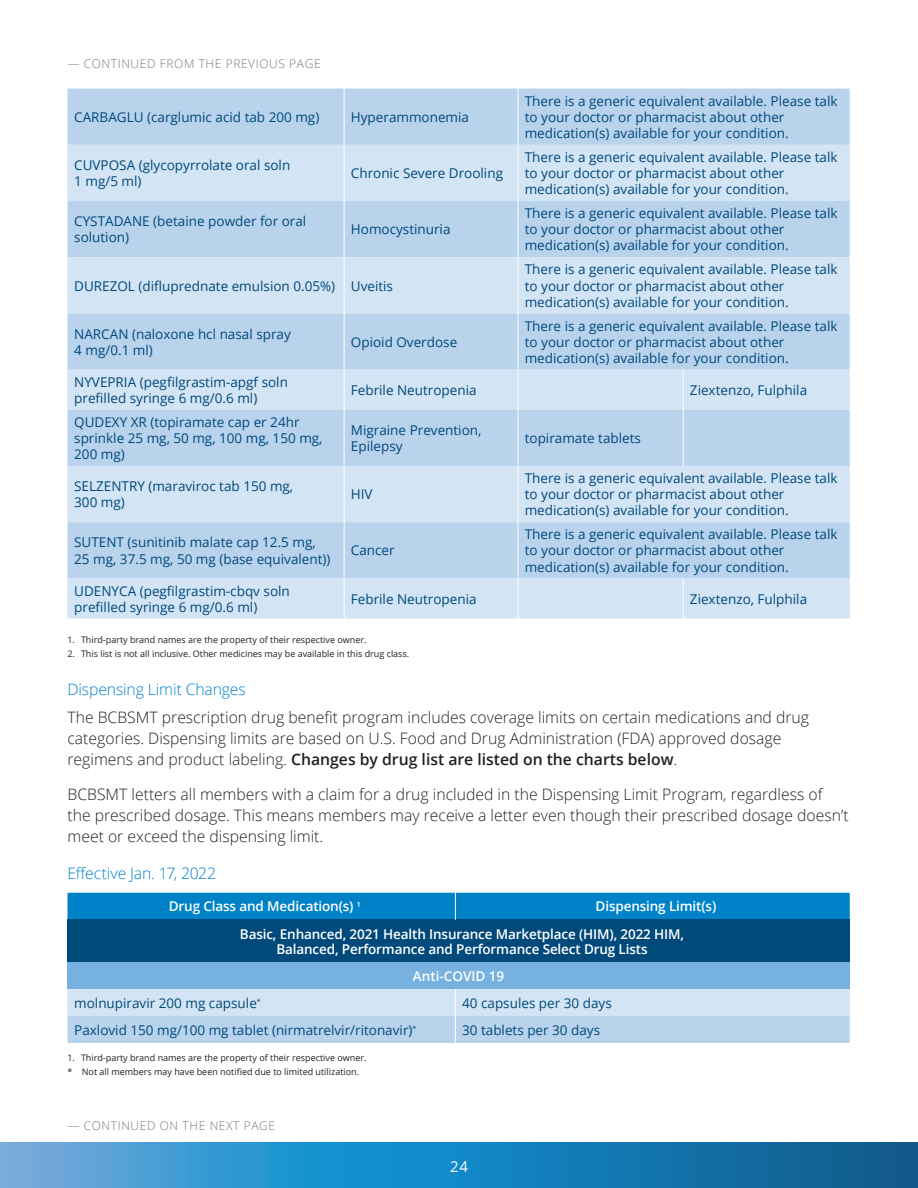
<style>
.page{position:relative;width:918px;height:1188px;background:#fff}
.page>*{position:absolute;margin:0;border:0;box-sizing:border-box;transform-origin:0 0}
.NL_Body{font:300 15.75px/21px "Open Sans";color:#231f20}
.HEADING_4{font:300 15.75px "Open Sans";letter-spacing:-.01em;color:#0082c8}
.t1{font:15px "Open Sans";color:#fff}
.table_body{font:13.5px/16.2px "Open Sans";color:#00497b}
.CHART_TEXT{font:600 13.5px/15px "Open Sans";letter-spacing:-.01em;color:#fff;text-align:center}
.table_body-2{font:600 13.5px "Open Sans";color:#fff}
.NL_Body-2{font:300 12px "Open Sans";letter-spacing:.05em;color:#76797a}
.taglines{font:9px "Open Sans";color:#231f20}
.s1{font-weight:600}
</style>
<div class="page">
<svg style="left:0;top:1142px;width:918px;height:46px;background:#2584bd"></svg>
<div style="left:68px;top:89px;width:782px;height:56px;background:#b9d3ed"></div>
<svg style="left:68px;top:145px;width:782px;height:473px;background:#c6dcf0"></svg>
<hr style="left:344px;top:89px;width:1px;height:56px;background:#fff">
<hr style="left:344px;top:145px;width:1px;height:56px;background:#fff">
<hr style="left:344px;top:201px;width:1px;height:56px;background:#fff">
<hr style="left:344px;top:257px;width:1px;height:56px;background:#fff">
<hr style="left:344px;top:313px;width:1px;height:57px;background:#fff">
<hr style="left:344px;top:370px;width:1px;height:40px;background:#fff">
<hr style="left:683px;top:370px;width:1px;height:40px;background:#fff">
<hr style="left:344px;top:410px;width:1px;height:56px;background:#fff">
<hr style="left:683px;top:410px;width:1px;height:56px;background:#fff">
<hr style="left:344px;top:466px;width:1px;height:56px;background:#fff">
<hr style="left:344px;top:522px;width:1px;height:56px;background:#fff">
<hr style="left:344px;top:578px;width:1px;height:40px;background:#fff">
<hr style="left:683px;top:578px;width:1px;height:40px;background:#fff">
<hr style="left:518px;top:89px;width:1px;height:56px;background:#fff">
<hr style="left:518px;top:145px;width:1px;height:56px;background:#fff">
<hr style="left:518px;top:201px;width:1px;height:56px;background:#fff">
<hr style="left:518px;top:257px;width:1px;height:56px;background:#fff">
<hr style="left:518px;top:313px;width:1px;height:57px;background:#fff">
<hr style="left:518px;top:370px;width:1px;height:40px;background:#fff">
<hr style="left:518px;top:410px;width:1px;height:56px;background:#fff">
<hr style="left:518px;top:466px;width:1px;height:56px;background:#fff">
<hr style="left:518px;top:522px;width:1px;height:56px;background:#fff">
<hr style="left:518px;top:578px;width:1px;height:40px;background:#fff">
<div style="left:68px;top:920px;width:782px;height:42px;background:#00497b"></div>
<div style="left:68px;top:962px;width:782px;height:27px;background:#76b1df"></div>
<div style="left:68px;top:893px;width:782px;height:27px;background:#0082c8"></div>
<svg style="left:68px;top:989px;width:782px;height:54px;background:#c6dbf0"></svg>
<p class="NL_Body-2" style="left:68px;top:55px;width:255px">— CONTINUED FROM THE PREVIOUS PAGE</p>
<p class="table_body" style="left:74px;top:108px;width:247px">CARBAGLU (carglumic acid tab 200 mg)</p>
<p class="table_body" style="left:351px;top:108px;width:120px">Hyperammonemia</p>
<p class="table_body" style="left:74px;top:157px;width:218px">CUVPOSA (glycopyrrolate oral soln<br>1 mg/5 ml)</p>
<p class="table_body" style="left:351px;top:165px;width:154px">Chronic Severe Drooling</p>
<p class="table_body" style="left:74px;top:213px;width:234px">CYSTADANE (betaine powder for oral solution)</p>
<p class="table_body" style="left:351px;top:221px;width:101px">Homocystinuria</p>
<p class="table_body" style="left:74px;top:277px;width:263px">DUREZOL (difluprednate emulsion 0.05%)</p>
<p class="table_body" style="left:351px;top:277px;width:44px">Uveitis</p>
<p class="table_body" style="left:74px;top:325px;width:218px">NARCAN (naloxone hcl nasal spray<br>4 mg/0.1 ml)</p>
<p class="table_body" style="left:351px;top:333px;width:108px">Opioid Overdose</p>
<p class="table_body" style="left:525px;top:92px;width:314px">There is a generic equivalent available. Please talk to your doctor or pharmacist about other medication(s) available for your condition.</p>
<p class="table_body" style="left:525px;top:149px;width:314px">There is a generic equivalent available. Please talk to your doctor or pharmacist about other medication(s) available for your condition.</p>
<p class="table_body" style="left:525px;top:205px;width:314px">There is a generic equivalent available. Please talk to your doctor or pharmacist about other medication(s) available for your condition.</p>
<p class="table_body" style="left:525px;top:261px;width:314px">There is a generic equivalent available. Please talk to your doctor or pharmacist about other medication(s) available for your condition.</p>
<p class="table_body" style="left:525px;top:317px;width:314px">There is a generic equivalent available. Please talk to your doctor or pharmacist about other medication(s) available for your condition.</p>
<p class="table_body" style="left:74px;top:373px;width:215px">NYVEPRIA (pegfilgrastim-apgf soln prefilled syringe 6 mg/0.6 ml)</p>
<p class="table_body" style="left:351px;top:382px;width:127px">Febrile Neutropenia</p>
<p class="table_body" style="left:690px;top:382px;width:119px">Ziextenzo, Fulphila</p>
<p class="table_body" style="left:74px;top:413px;width:250px">QUDEXY XR (topiramate cap er 24hr sprinkle 25 mg, 50 mg, 100 mg, 150 mg,<br>200 mg)</p>
<p class="table_body" style="left:351px;top:422px;width:132px">Migraine Prevention,<br>Epilepsy</p>
<p class="table_body" style="left:525px;top:430px;width:118px">topiramate tablets</p>
<p class="table_body" style="left:74px;top:478px;width:221px">SELZENTRY (maraviroc tab 150 mg,<br>300 mg)</p>
<p class="table_body" style="left:351px;top:486px;width:23px">HIV</p>
<p class="table_body" style="left:525px;top:470px;width:314px">There is a generic equivalent available. Please talk to your doctor or pharmacist about other medication(s) available for your condition.</p>
<p class="table_body" style="left:74px;top:534px;width:258px">SUTENT (sunitinib malate cap 12.5 mg,<br>25 mg, 37.5 mg, 50 mg (base equivalent))</p>
<p class="table_body" style="left:351px;top:542px;width:45px">Cancer</p>
<p class="table_body" style="left:525px;top:526px;width:314px">There is a generic equivalent available. Please talk to your doctor or pharmacist about other medication(s) available for your condition.</p>
<p class="table_body" style="left:74px;top:582px;width:217px">UDENYCA (pegfilgrastim-cbqv soln prefilled syringe 6 mg/0.6 ml)</p>
<p class="table_body" style="left:351px;top:590px;width:127px">Febrile Neutropenia</p>
<p class="table_body" style="left:690px;top:590px;width:119px">Ziextenzo, Fulphila</p>
<p class="taglines" style="left:68px;top:633px;width:301px">1. Third-party brand names are the property of their respective owner.</p>
<p class="taglines" style="left:68px;top:648px;width:343px">2. This list is not all inclusive. Other medicines may be available in this drug class.</p>
<p class="HEADING_4" style="left:68px;top:679px;width:180px">Dispensing Limit Changes</p>
<p class="NL_Body" style="left:68px;top:707px;width:743px">The BCBSMT prescription drug benefit program includes coverage limits on certain medications and drug categories. Dispensing limits are based on U.S. Food and Drug Administration (FDA) approved dosage regimens and product labeling. <span class="s1">Changes by drug list are listed on the charts below</span>.</p>
<p class="NL_Body" style="left:68px;top:783px;width:783px">BCBSMT letters all members with a claim for a drug included in the Dispensing Limit Program, regardless of the prescribed dosage. This means members may receive a letter even though their prescribed dosage doesn’t meet or exceed the dispensing limit.</p>
<p class="HEADING_4" style="left:68px;top:863px;width:150px">Effective Jan. 17, 2022</p>
<p class="CHART_TEXT" style="left:169px;top:899px;width:193px">Drug Class and Medication(s) <sup>1</sup></p>
<p class="CHART_TEXT" style="left:596px;top:899px;width:122px">Dispensing Limit(s)</p>
<p class="CHART_TEXT" style="left:240px;top:926px;width:446px">Basic, Enhanced, 2021 Health Insurance Marketplace (HIM), 2022 HIM,<br>Balanced, Performance and Performance Select Drug Lists</p>
<p class="table_body-2" style="left:413px;top:966px;width:93px">Anti-COVID 19</p>
<p class="table_body" style="left:74px;top:994px;width:188px">molnupiravir 200 mg capsule<sup>*</sup></p>
<p class="table_body" style="left:462px;top:994px;width:151px">40 capsules per 30 days</p>
<p class="table_body" style="left:74px;top:1021px;width:344px">Paxlovid 150 mg/100 mg tablet (nirmatrelvir/ritonavir)<sup>*</sup></p>
<p class="table_body" style="left:462px;top:1021px;width:140px">30 tablets per 30 days</p>
<p class="taglines" style="left:68px;top:1051px;width:301px">1. Third-party brand names are the property of their respective owner.</p>
<p class="taglines" style="left:68px;top:1065px;width:293px">* Not all members may have been notified due to limited utilization.</p>
<p class="NL_Body-2" style="left:68px;top:1117px;width:209px">— CONTINUED ON THE NEXT PAGE</p>
<p class="t1" style="left:450px;top:1157px;width:19px">24</p>
</div>
